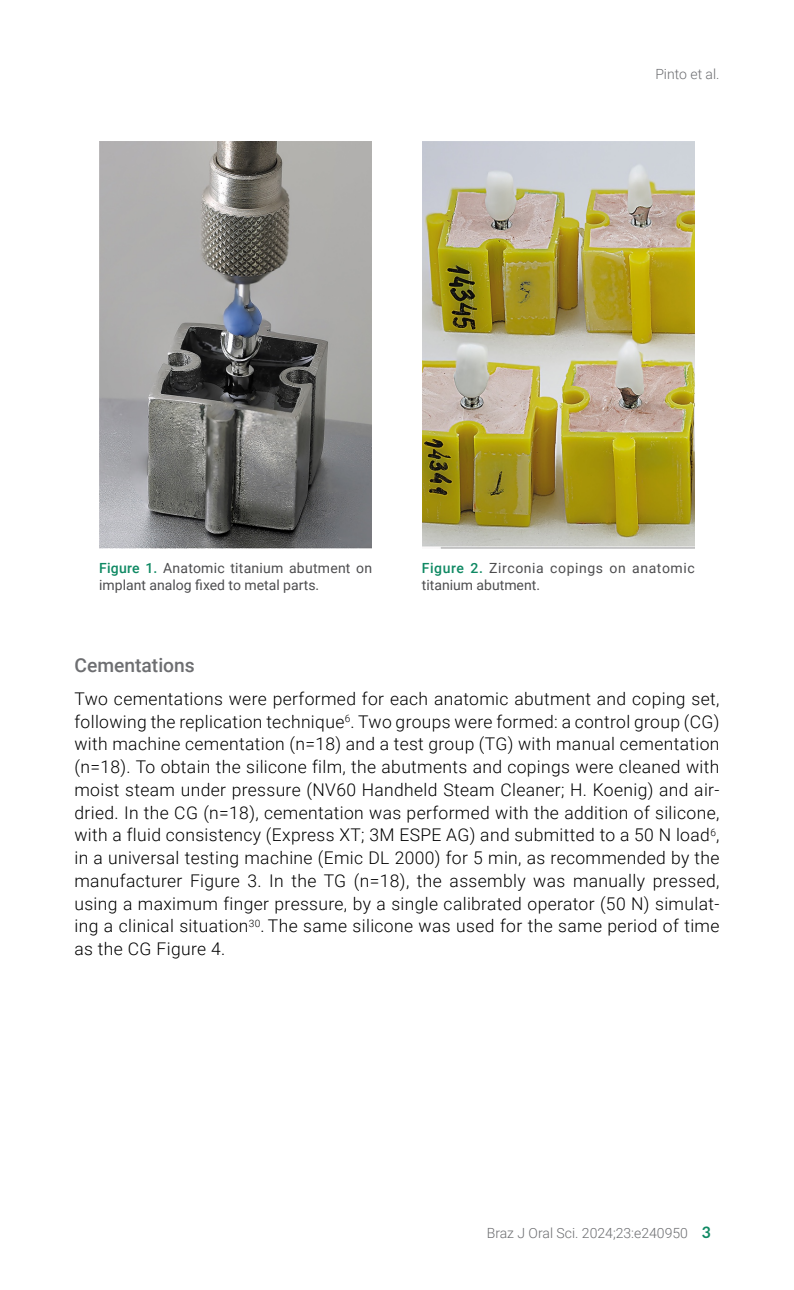
<style>
.page{position:relative;width:794px;height:1290px;background:#fff}
.page>*{position:absolute;margin:0;border:0;box-sizing:border-box;transform-origin:0 0}
.t1{font:500 19.25px "Roboto";color:#6d6e71}
.t2{font:300 17.5px/22.8px "Roboto";letter-spacing:.02em;color:#000;text-align:justify}
.t3{font:700 15.75px "Lato";color:#0f8963}
.t4{font:14px/16.6px "Roboto";letter-spacing:.015em;color:#4d4d4f}
.t5{font:14px/16.6px "Roboto";letter-spacing:.04em;color:#4d4d4f}
.t6{font:300 14px "Roboto";color:#6d6e71}
.s1{font-weight:500;color:#0f8963}
</style>
<div class="page">
<img style="left:99px;top:142px;width:273px;height:407px">
<img style="left:422px;top:142px;width:272px;height:407px">
<p class="t6" style="left:655px;top:64px;width:66px">Pinto et al.</p>
<p class="t4" style="left:99px;top:559px;width:274px"><span class="s1">Figure 1.</span> Anatomic titanium abutment on implant analog fixed to metal parts.</p>
<p class="t5" style="left:422px;top:559px;width:274px"><span class="s1">Figure 2.</span> Zirconia copings on anatomic titanium abutment.</p>
<p class="t1" style="left:74px;top:652px;width:122px">Cementations</p>
<p class="t2" style="left:74px;top:686px;width:646px">Two cementations were performed for each anatomic abutment and coping set, following the replication technique<sup>6</sup>. Two groups were formed: a control group (CG) with machine cementation (n=18) and a test group (TG) with manual cementation (n=18). To obtain the silicone film, the abutments and copings were cleaned with moist steam under pressure (NV60 Handheld Steam Cleaner; H. Koenig) and air&shy;dried. In the CG (n=18), cementation was performed with the addition of silicone, with a fluid consistency (Express XT; 3M ESPE AG) and submitted to a 50 N load<sup>6</sup>, in a universal testing machine (Emic DL 2000) for 5 min, as recommended by the manufacturer Figure 3. In the TG (n=18), the assembly was manually pressed, using a maximum finger pressure, by a single calibrated operator (50 N) simulat&shy;ing a clinical situation<sup>30</sup>. The same silicone was used for the same period of time as the CG Figure 4.</p>
<p class="t6" style="left:487px;top:1223px;width:203px">Braz J Oral Sci. 2024;23:e240950</p>
<p class="t3" style="left:701px;top:1221px;width:11px">3</p>
</div>
